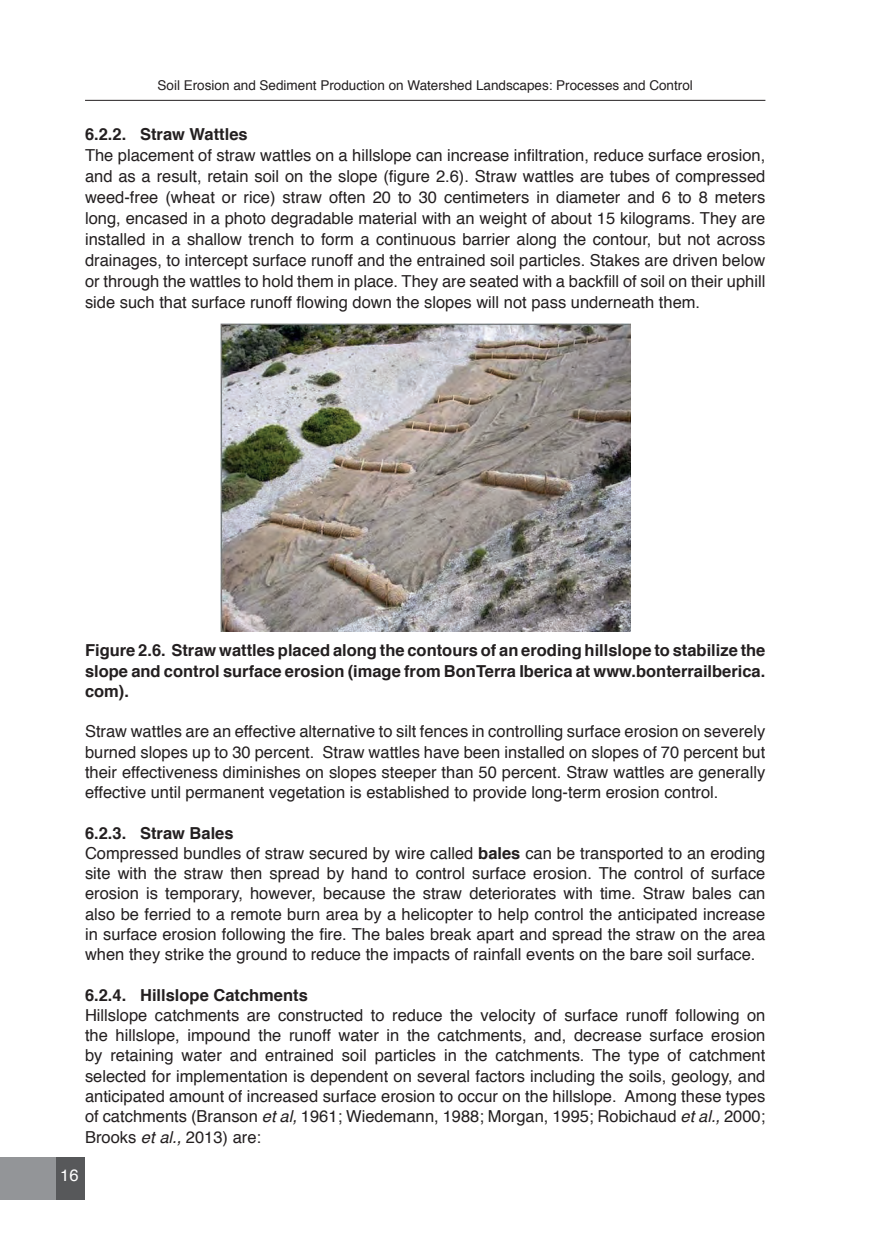
<style>
.page{position:relative;width:893px;height:1255px;background:#fff}
.page>*{position:absolute;margin:0;border:0;box-sizing:border-box;transform-origin:0 0}
.t1{font:16.5px/20.2px "Helvetica";color:#231f20;text-align:justify}
.t2{font:700 16.5px/20.2px "Helvetica";color:#231f20;text-align:justify}
.t3{font:16.5px "Helvetica";color:#fff}
.t4{font:13.5px "Helvetica";color:#231f20}
.s1{font-weight:700}
.s2{font-style:italic}
</style>
<div class="page">
<hr style="left:85px;top:100px;width:680px;height:1px;background:#231f20">
<img style="left:220px;top:323px;width:410px;height:309px">
<div style="left:0;top:1157px;width:84px;height:42px;background:#57585a"></div>
<div style="left:0;top:1157px;width:56px;height:42px;background:#939598"></div>
<p class="t4" style="left:158px;top:75px;width:537px">Soil Erosion and Sediment Production on Watershed Landscapes: Processes and Control</p>
<p class="t2" style="left:85px;top:124px;width:164px">6.2.2. Straw Wattles</p>
<p class="t1" style="left:85px;top:145px;width:682px;line-height:21px">The placement of straw wattles on a hillslope can increase infiltration, reduce surface erosion, and as a result, retain soil on the slope (figure 2.6). Straw wattles are tubes of compressed weed-free (wheat or rice) straw often 20 to 30 centimeters in diameter and 6 to 8 meters long, encased in a photo degradable material with an weight of about 15 kilograms. They are installed in a shallow trench to form a continuous barrier along the contour, but not across drainages, to intercept surface runoff and the entrained soil particles. Stakes are driven below or through the wattles to hold them in place. They are seated with a backfill of soil on their uphill side such that surface runoff flowing down the slopes will not pass underneath them.</p>
<p class="t2" style="left:85px;top:640px;width:682px">Figure 2.6. Straw wattles placed along the contours of an eroding hillslope to stabilize the slope and control surface erosion (image from BonTerra Iberica at www.bonterrailberica. com).</p>
<p class="t1" style="left:85px;top:722px;width:682px">Straw wattles are an effective alternative to silt fences in controlling surface erosion on severely burned slopes up to 30 percent. Straw wattles have been installed on slopes of 70 percent but their effectiveness diminishes on slopes steeper than 50 percent. Straw wattles are generally effective until permanent vegetation is established to provide long-term erosion control.</p>
<p class="t1" style="left:85px;top:823px;width:682px;text-align:left"><span class="s1">6.2.3. Straw Bales<br></span>Compressed bundles of straw secured by wire called <span class="s1">bales</span> can be transported to an eroding site with the straw then spread by hand to control surface erosion. The control of surface erosion is temporary, however, because the straw deteriorates with time. Straw bales can also be ferried to a remote burn area by a helicopter to help control the anticipated increase in surface erosion following the fire. The bales break apart and spread the straw on the area when they strike the ground to reduce the impacts of rainfall events on the bare soil surface.</p>
<p class="t2" style="left:85px;top:984px;width:224px">6.2.4. Hillslope Catchments</p>
<p class="t1" style="left:85px;top:1005px;width:682px">Hillslope catchments are constructed to reduce the velocity of surface runoff following on the hillslope, impound the runoff water in the catchments, and, decrease surface erosion by retaining water and entrained soil particles in the catchments. The type of catchment selected for implementation is dependent on several factors including the soils, geology, and anticipated amount of increased surface erosion to occur on the hillslope. Among these types of catchments (Branson <span class="s2">et al,</span> 1961; Wiedemann, 1988; Morgan, 1995; Robichaud <span class="s2">et al.,</span> 2000; Brooks <span class="s2">et al.,</span> 2013) are:</p>
<p class="t3" style="left:60px;top:1162px;width:20px">16</p>
</div>
